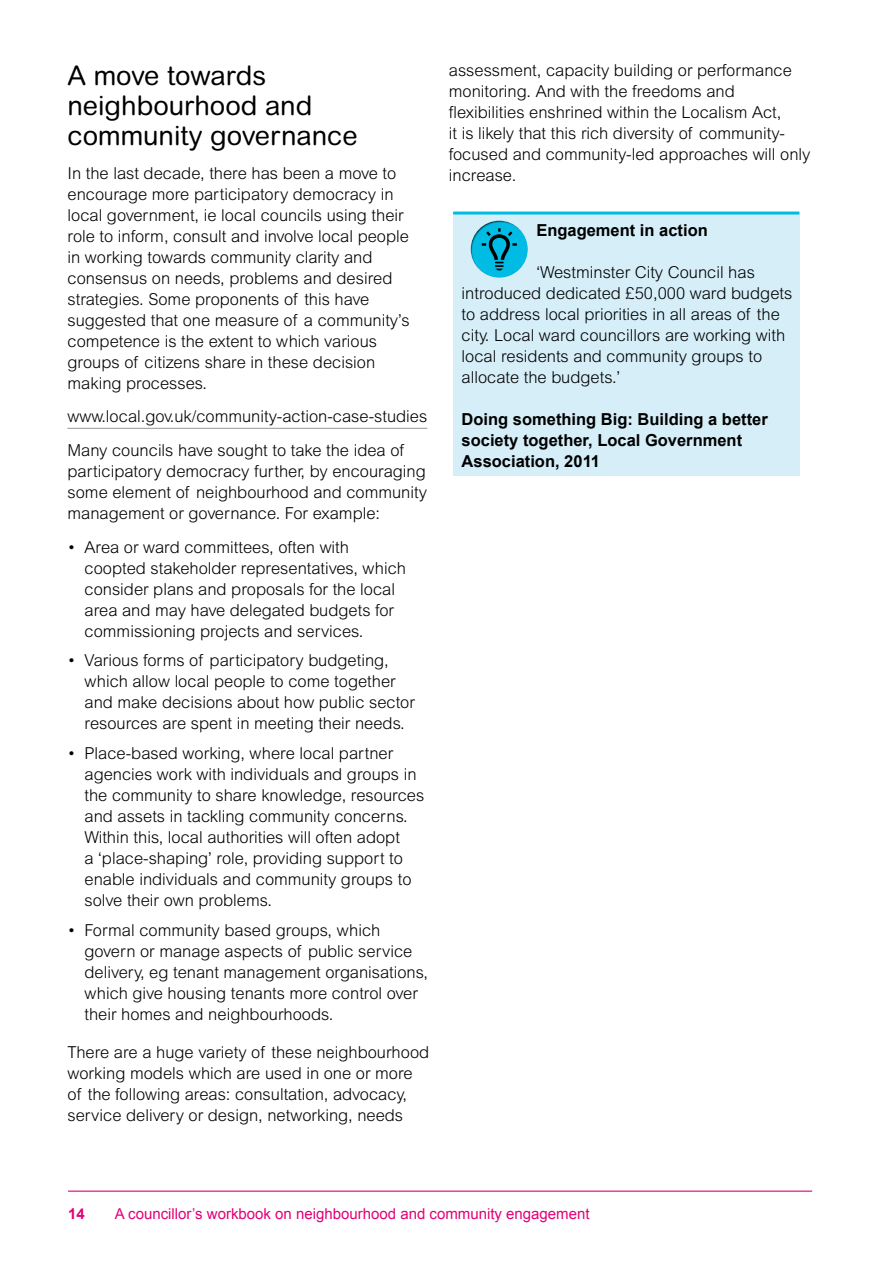
<style>
.page{position:relative;width:893px;height:1263px;background:#fff}
.page>*{position:absolute;margin:0;border:0;box-sizing:border-box;transform-origin:0 0}
.t1{font:27px/30px "Arial Rounded MT";color:#000}
.t2{font:300 16.5px/21px "Arial MT Std";color:#000}
.t3{font:700 16.5px/21px "Arial";color:#000}
.t4{font:15px "Arial";color:#e20177}
.t5{font:700 15px "Arial";color:#e20177}
</style>
<div class="page">
<hr style="left:68px;top:1190px;width:744px;height:2px;background:#e20177">
<hr style="left:68px;top:428px;width:359px;height:1px;background:#939598">
<div style="left:453px;top:213px;width:346px;height:263px;background:#d5eef8"></div>
<hr style="left:453px;top:212px;width:346px;height:3px;background:#00bce4">
<div style="left:469px;top:219px;width:60px;height:60px;background:#000;opacity:.75"></div>
<svg style="left:482px;top:228px;width:35px;height:42px"></svg>
<h1 class="t1" style="left:68px;top:60px;width:292px">A move towards neighbourhood and community governance</h1>
<p class="t2" style="left:68px;top:162px;width:344px">In the last decade, there has been a move to encourage more participatory democracy in local government, ie local councils using their role to inform, consult and involve local people in working towards community clarity and consensus on needs, problems and desired strategies. Some proponents of this have suggested that one measure of a community’s competence is the extent to which various groups of citizens share in these decision making processes.</p>
<p class="t2" style="left:68px;top:400px;width:361px;line-height:33.8px">www.local.gov.uk/community-action-case-studies<br>Many councils have sought to take the idea of</p>
<p class="t2" style="left:68px;top:461px;width:361px;text-align:justify">participatory democracy further, by encouraging some element of neighbourhood and community management or governance. For example:</p>
<p class="t2" style="left:85px;top:537px;width:323px;text-indent:-17px">• Area or ward committees, often with coopted stakeholder representatives, which consider plans and proposals for the local area and may have delegated budgets for commissioning projects and services.</p>
<p class="t2" style="left:85px;top:650px;width:332px;text-indent:-17px">• Various forms of participatory budgeting, which allow local people to come together and make decisions about how public sector resources are spent in meeting their needs.</p>
<p class="t2" style="left:85px;top:743px;width:341px;text-indent:-17px">• Place-based working, where local partner agencies work with individuals and groups in the community to share knowledge, resources and assets in tackling community concerns.<br>Within this, local authorities will often adopt<br>a ‘place-shaping’ role, providing support to enable individuals and community groups to solve their own problems.</p>
<p class="t2" style="left:85px;top:919px;width:345px;text-indent:-17px">• Formal community based groups, which govern or manage aspects of public service delivery, eg tenant management organisations, which give housing tenants more control over their homes and neighbourhoods.</p>
<p class="t2" style="left:68px;top:1041px;width:363px">There are a huge variety of these neighbourhood working models which are used in one or more of the following areas: consultation, advocacy, service delivery or design, networking, needs</p>
<p class="t2" style="left:449px;top:59px;width:363px">assessment, capacity building or performance monitoring. And with the freedoms and flexibilities enshrined within the Localism Act,<br>it is likely that this rich diversity of community&shy;focused and community-led approaches will only increase.</p>
<p class="t3" style="left:536px;top:220px;width:173px">Engagement in action</p>
<p class="t2" style="left:462px;top:261px;width:332px;text-indent:75px">‘Westminster City Council has introduced dedicated £50,000 ward budgets to address local priorities in all areas of the city. Local ward councillors are working with local residents and community groups to allocate the budgets.’</p>
<p class="t3" style="left:462px;top:409px;width:308px">Doing something Big: Building a better society together, Local Government<br>Association, 2011</p>
<p class="t5" style="left:68px;top:1203px;width:18px">14</p>
<p class="t4" style="left:115px;top:1203px;width:476px">A councillor’s workbook on neighbourhood and community engagement</p>
</div>
